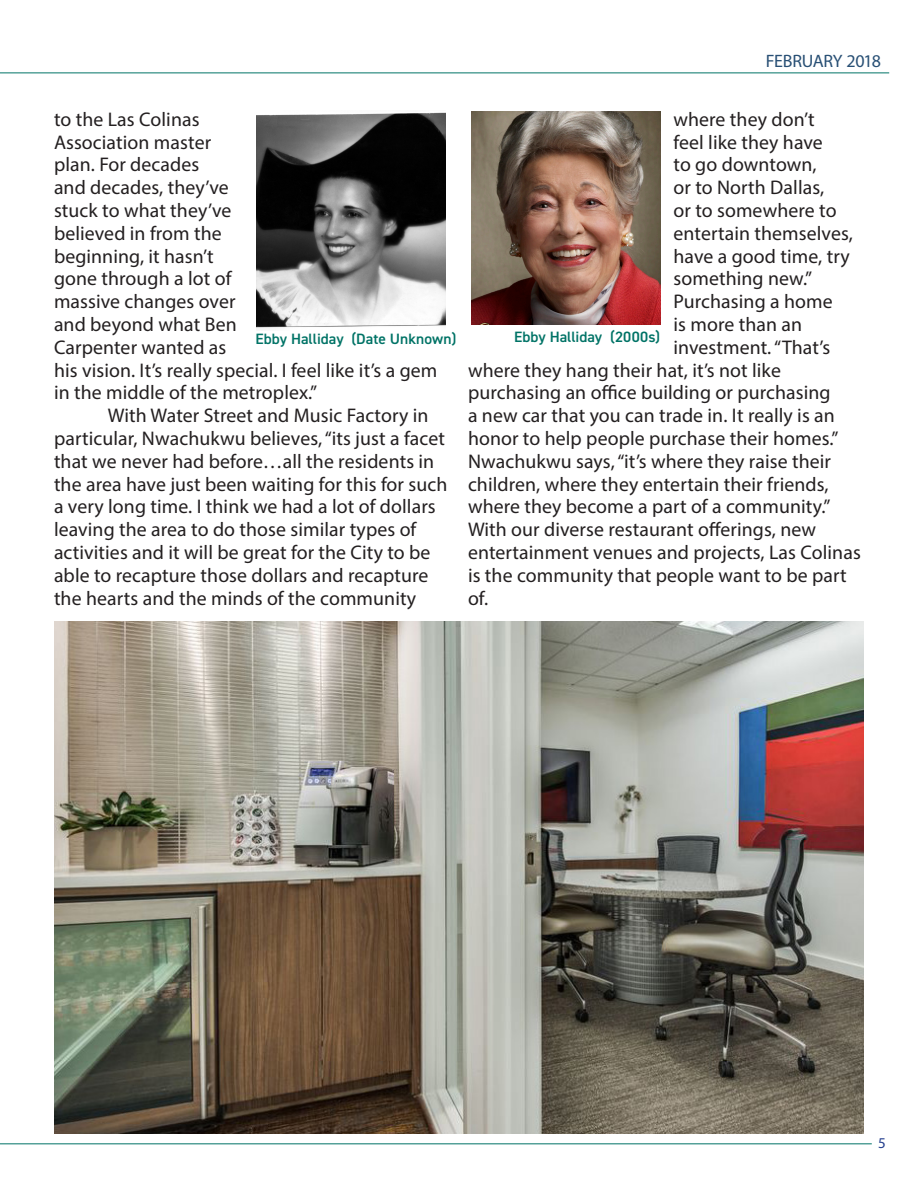
<style>
.page{position:relative;width:918px;height:1188px;background:#fff}
.page>*{position:absolute;margin:0;border:0;box-sizing:border-box;transform-origin:0 0}
.t1{font:19.8px/22.8px "Myriad Pro";letter-spacing:.005em;color:#231f20}
.t2{font:18px "Myriad Pro";letter-spacing:-.02em;color:#295075}
.t3{font:600 15px "DIN2014";color:#007366}
.t4{font:15px "Myriad Pro";color:#253f8e}
</style>
<div class="page">
<hr style="left:0;top:73px;width:889px;height:1px;background:#007366">
<hr style="left:0;top:1144px;width:872px;height:1px;background:#007366">
<img style="left:54px;top:622px;width:810px;height:511px">
<img style="left:471px;top:112px;width:189px;height:213px">
<img style="left:256px;top:112px;width:190px;height:217px">
<p class="t2" style="left:766px;top:50px;width:117px">FEBRUARY 2018</p>
<p class="t1" style="left:54px;top:108px;width:385px">to the Las Colinas<br>Association master<br>plan. For decades<br>and decades, they’ve<br>stuck to what they’ve<br>believed in from the<br>beginning, it hasn’t<br>gone through a lot of<br>massive changes over<br>and beyond what Ben<br>Carpenter wanted as<br>his vision. It’s really special. I feel like it’s a gem in the middle of the metroplex.”</p>
<p class="t1" style="left:54px;top:404px;width:395px;text-indent:54px">With Water Street and Music Factory in particular, Nwachukwu believes, “its just a facet that we never had before…all the residents in the area have just been waiting for this for such a very long time. I think we had a lot of dollars leaving the area to do those similar types of activities and it will be great for the City to be able to recapture those dollars and recapture the hearts and the minds of the community</p>
<p class="t1" style="left:674px;top:108px;width:181px">where they don’t<br>feel like they have<br>to go downtown,<br>or to North Dallas,<br>or to somewhere to entertain themselves, have a good time, try something new.”</p>
<p class="t1" style="left:674px;top:290px;width:161px">Purchasing a home</p>
<p class="t1" style="left:674px;top:313px;width:130px">is more than an</p>
<p class="t1" style="left:674px;top:336px;width:158px">investment. “That’s</p>
<p class="t1" style="left:468px;top:358px;width:314px">where they hang their hat, it’s not like</p>
<p class="t1" style="left:468px;top:381px;width:364px">purchasing an office building or purchasing</p>
<p class="t1" style="left:468px;top:404px;width:368px">a new car that you can trade in. It really is an</p>
<p class="t1" style="left:468px;top:427px;width:372px">honor to help people purchase their homes.”</p>
<p class="t1" style="left:468px;top:450px;width:365px">Nwachukwu says, “it’s where they raise their</p>
<p class="t1" style="left:468px;top:472px;width:362px">children, where they entertain their friends,</p>
<p class="t1" style="left:468px;top:495px;width:364px">where they become a part of a community.”</p>
<p class="t1" style="left:468px;top:518px;width:350px">With our diverse restaurant offerings, new</p>
<p class="t1" style="left:468px;top:541px;width:394px">entertainment venues and projects, Las Colinas</p>
<p class="t1" style="left:468px;top:564px;width:380px">is the community that people want to be part</p>
<p class="t1" style="left:468px;top:586px;width:22px">of.</p>
<p class="t3" style="left:256px;top:329px;width:202px">Ebby Halliday (Date Unknown)</p>
<p class="t3" style="left:514px;top:327px;width:147px">Ebby Halliday (2000s)</p>
<p class="t4" style="left:878px;top:1133px;width:9px">5</p>
</div>
